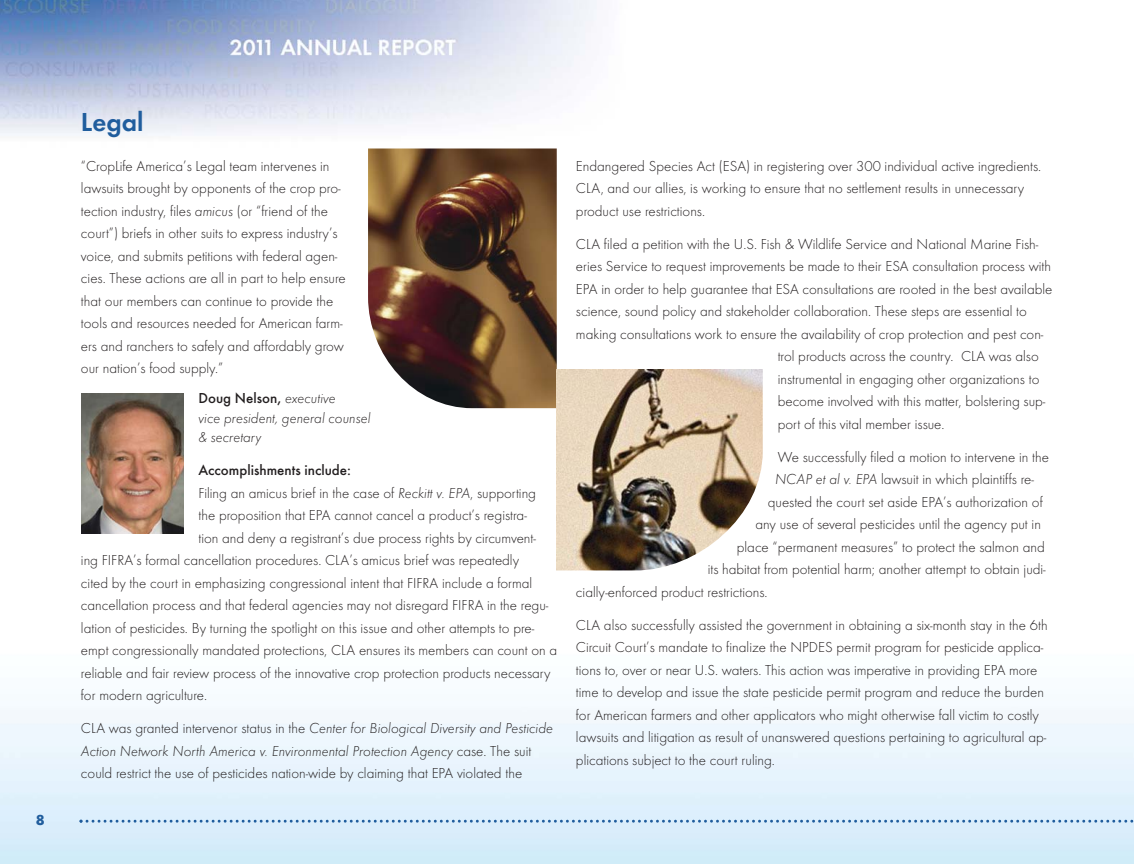
<style>
.page{position:relative;width:1134px;height:864px;background:#fff}
.page>*{position:absolute;margin:0;border:0;box-sizing:border-box;transform-origin:0 0}
.t1{font:600 27px "Futura T";color:#205d9d}
.t2{font:300 15px/22.5px "Futura T";color:#231f20}
.t3{font:italic 300 15px/19.5px "Futura T";color:#231f20}
.t4{font:500 15px "Futura T";color:#231f20}
.t5{font:700 15px "Futura T";color:#205d9d}
.s1{font-style:italic}
.s2{font-weight:500;font-style:normal}
</style>
<div class="page">
<img style="left:0;top:0;width:1134px;height:864px">
<img style="left:368px;top:148px;width:189px;height:260px">
<img style="left:81px;top:394px;width:102px;height:139px">
<img style="left:557px;top:369px;width:206px;height:201px">
<svg style="left:80px;top:820px;width:1054px;height:3px;background:#9bbcdb"></svg>
<p class="t5" style="left:36px;top:814px;width:10px">8</p>
<h1 class="t1" style="left:81px;top:109px;width:64px">Legal</h1>
<p class="t2" style="left:81px;top:156px;width:266px">“CropLife America’s Legal team intervenes in lawsuits brought by opponents of the crop pro&shy;tection industry, files <span class="s1">amicus</span> (or “friend of the court”) briefs in other suits to express industry’s voice, and submits petitions with federal agen&shy;cies. These actions are all in part to help ensure that our members can continue to provide the tools and resources needed for American farm&shy;ers and ranchers to safely and affordably grow our nation’s food supply.”</p>
<p class="t3" style="left:198px;top:389px;width:174px"><span class="s2">Doug Nelson,</span> executive<br>vice president, general counsel &amp; secretary</p>
<p class="t4" style="left:198px;top:464px;width:154px">Accomplishments include:</p>
<p class="t2" style="left:198px;top:483px;width:339px">Filing an amicus brief in the case of <span class="s1">Reckitt v. EPA</span>, supporting</p>
<p class="t2" style="left:198px;top:505px;width:330px">the proposition that EPA cannot cancel a product’s registra-</p>
<p class="t2" style="left:198px;top:528px;width:339px">tion and deny a registrant’s due process rights by circumvent-</p>
<p class="t2" style="left:81px;top:550px;width:440px">ing FIFRA’s formal cancellation procedures. CLA’s amicus brief was repeatedly</p>
<p class="t2" style="left:81px;top:573px;width:453px">cited by the court in emphasizing congressional intent that FIFRA include a formal</p>
<p class="t2" style="left:81px;top:595px;width:469px">cancellation process and that federal agencies may not disregard FIFRA in the regu-</p>
<p class="t2" style="left:81px;top:618px;width:455px">lation of pesticides. By turning the spotlight on this issue and other attempts to pre-</p>
<p class="t2" style="left:81px;top:640px;width:478px">empt congressionally mandated protections, CLA ensures its members can count on a</p>
<p class="t2" style="left:81px;top:663px;width:471px">reliable and fair review process of the innovative crop protection products necessary</p>
<p class="t2" style="left:81px;top:685px;width:128px">for modern agriculture.</p>
<p class="t2" style="left:81px;top:718px;width:474px">CLA was granted intervenor status in the <span class="s1">Center for Biological Diversity and Pesticide<br>Action Network North America v. Environmental Protection Agency</span> case. The suit could restrict the use of pesticides nation-wide by claiming that EPA violated the</p>
<p class="t2" style="left:576px;top:156px;width:467px">Endangered Species Act (ESA) in registering over 300 individual active ingredients.<br>CLA, and our allies, is working to ensure that no settlement results in unnecessary product use restrictions.</p>
<p class="t2" style="left:576px;top:234px;width:464px">CLA filed a petition with the U.S. Fish &amp; Wildlife Service and National Marine Fish-</p>
<p class="t2" style="left:576px;top:256px;width:477px">eries Service to request improvements be made to their ESA consultation process with</p>
<p class="t2" style="left:576px;top:279px;width:478px">EPA in order to help guarantee that ESA consultations are rooted in the best available</p>
<p class="t2" style="left:576px;top:301px;width:452px">science, sound policy and stakeholder collaboration. These steps are essential to</p>
<p class="t2" style="left:576px;top:324px;width:469px">making consultations work to ensure the availability of crop protection and pest con-</p>
<p class="t2" style="left:778px;top:346px;width:263px">trol products across the country. CLA was also</p>
<p class="t2" style="left:778px;top:369px;width:263px">instrumental in engaging other organizations to</p>
<p class="t2" style="left:778px;top:391px;width:269px">become involved with this matter, bolstering sup-</p>
<p class="t2" style="left:778px;top:414px;width:168px">port of this vital member issue.</p>
<p class="t2" style="left:778px;top:447px;width:273px">We successfully filed a motion to intervene in the</p>
<p class="t2" style="left:775px;top:469px;width:260px"><span class="s1">NCAP et al v. EPA</span> lawsuit in which plaintiffs re-</p>
<p class="t2" style="left:768px;top:492px;width:277px">quested the court set aside EPA’s authorization of</p>
<p class="t2" style="left:756px;top:514px;width:287px">any use of several pesticides until the agency put in</p>
<p class="t2" style="left:737px;top:537px;width:309px">place “permanent measures” to protect the salmon and</p>
<p class="t2" style="left:708px;top:559px;width:340px">its habitat from potential harm; another attempt to obtain judi-</p>
<p class="t2" style="left:576px;top:582px;width:193px">cially-enforced product restrictions.</p>
<p class="t2" style="left:576px;top:615px;width:473px">CLA also successfully assisted the government in obtaining a six-month stay in the 6th Circuit Court’s mandate to finalize the NPDES permit program for pesticide applica&shy;tions to, over or near U.S. waters. This action was imperative in providing EPA more time to develop and issue the state pesticide permit program and reduce the burden for American farmers and other applicators who might otherwise fall victim to costly lawsuits and litigation as result of unanswered questions pertaining to agricultural ap&shy;plications subject to the court ruling.</p>
</div>
